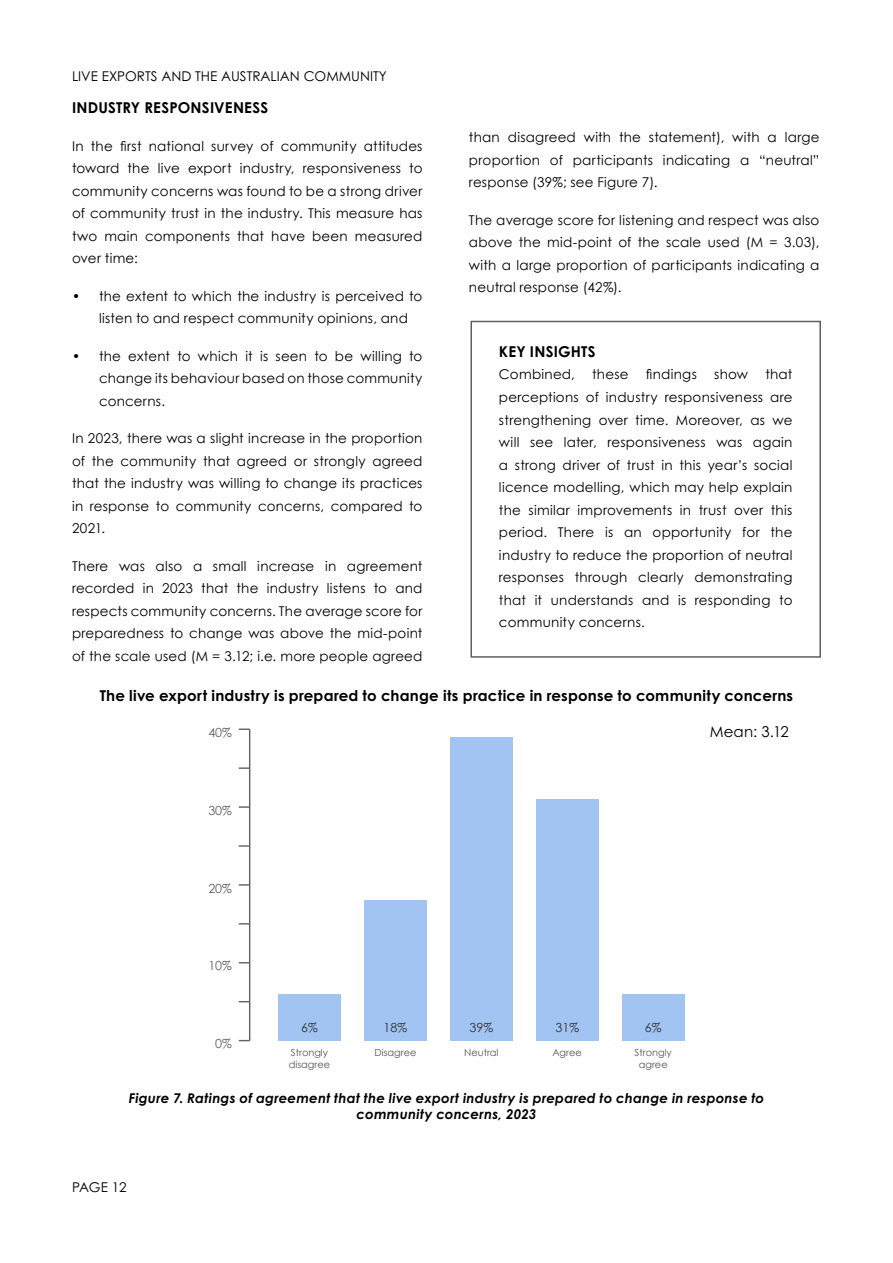
<style>
.page{position:relative;width:893px;height:1263px;background:#fff}
.page>*{position:absolute;margin:0;border:0;box-sizing:border-box;transform-origin:0 0}
.t1{font:700 15px "Century Gothic Pro";letter-spacing:.015em;color:#000101}
.t2{font:15px "Century Gothic Pro";letter-spacing:.01em;color:#000101}
.t3{font:13.5px/22.5px "Century Gothic";letter-spacing:.015em;color:#000;text-align:justify}
.t4{font:13.5px/22.5px "Century Gothic Pro";letter-spacing:.01em;color:#000101;text-align:justify}
.t5{font:italic 700 13.5px/16.2px "Century Gothic Pro";letter-spacing:.015em;color:#000101;text-align:center}
.t6{font:12.6px "Century Gothic";color:#606060}
.t7{font:12.6px "Century Gothic";color:#353535}
.t8{font:9.75px/11.7px "Century Gothic";color:#545454}
</style>
<div class="page">
<hr style="left:249px;top:729px;width:1px;height:311px;background:#606060">
<svg style="left:239px;top:884px;width:10px;height:2px"></svg>
<svg style="left:239px;top:845px;width:10px;height:2px"></svg>
<svg style="left:239px;top:806px;width:10px;height:2px"></svg>
<svg style="left:239px;top:767px;width:10px;height:2px"></svg>
<svg style="left:239px;top:728px;width:11px;height:2px"></svg>
<div style="left:622px;top:994px;width:63px;height:46px;background:#a1c4f2"></div>
<div style="left:536px;top:799px;width:63px;height:241px;background:#a1c4f2"></div>
<div style="left:450px;top:737px;width:63px;height:303px;background:#a1c4f2"></div>
<div style="left:364px;top:900px;width:63px;height:140px;background:#a1c4f2"></div>
<div style="left:278px;top:994px;width:63px;height:46px;background:#a1c4f2"></div>
<div style="left:470px;top:321px;width:351px;height:337px;border:2px solid #606061"></div>
<p class="t4" style="left:72px;top:65px;width:316px">LIVE EXPORTS AND THE AUSTRALIAN COMMUNITY</p>
<p class="t1" style="left:72px;top:98px;width:198px">INDUSTRY RESPONSIVENESS</p>
<p class="t3" style="left:72px;top:134px;width:352px">In the first national survey of community attitudes toward the live export industry, responsiveness to community concerns was found to be a strong driver of community trust in the industry. This measure has two main components that have been measured over time:</p>
<p class="t3" style="left:99px;top:284px;width:325px;text-indent:-27px">• the extent to which the industry is perceived to listen to and respect community opinions, and</p>
<p class="t3" style="left:99px;top:344px;width:325px;text-indent:-27px">• the extent to which it is seen to be willing to change its behaviour based on those community concerns.</p>
<p class="t3" style="left:72px;top:427px;width:352px">In 2023, there was a slight increase in the proportion of the community that agreed or strongly agreed that the industry was willing to change its practices in response to community concerns, compared to 2021.</p>
<p class="t3" style="left:72px;top:554px;width:352px">There was also a small increase in agreement recorded in 2023 that the industry listens to and respects community concerns. The average score for preparedness to change was above the mid-point of the scale used (M = 3.12; i.e. more people agreed</p>
<p class="t3" style="left:469px;top:126px;width:352px">than disagreed with the statement), with a large proportion of participants indicating a “neutral” response (39%; see Figure 7).</p>
<p class="t3" style="left:469px;top:208px;width:352px">The average score for listening and respect was also above the mid-point of the scale used (M = 3.03), with a large proportion of participants indicating a neutral response (42%).</p>
<p class="t1" style="left:499px;top:342px;width:98px">KEY INSIGHTS</p>
<p class="t4" style="left:499px;top:363px;width:78px">Combined,</p>
<p class="t4" style="left:592px;top:363px;width:38px">these</p>
<p class="t4" style="left:646px;top:363px;width:53px">findings</p>
<p class="t4" style="left:714px;top:363px;width:36px">show</p>
<p class="t4" style="left:499px;top:363px;width:295px;text-indent:266px">that perceptions of industry responsiveness are strengthening over time. Moreover, as we will see later, responsiveness was again a strong driver of trust in this year’s social licence modelling, which may help explain the similar improvements in trust over this period. There is an opportunity for the industry to reduce the proportion of neutral responses through clearly demonstrating that it understands and is responding to community concerns.</p>
<p class="t1" style="left:100px;top:686px;width:695px">The live export industry is prepared to change its practice in response to community concerns</p>
<p class="t2" style="left:710px;top:722px;width:80px">Mean: 3.12</p>
<p class="t6" style="left:208px;top:723px;width:25px">40%</p>
<p class="t6" style="left:208px;top:801px;width:25px">30%</p>
<p class="t6" style="left:208px;top:879px;width:25px">20%</p>
<p class="t6" style="left:208px;top:957px;width:25px">10%</p>
<p class="t6" style="left:215px;top:1035px;width:18px">0%</p>
<p class="t7" style="left:301px;top:1018px;width:18px">6%</p>
<p class="t7" style="left:384px;top:1018px;width:25px">18%</p>
<p class="t7" style="left:470px;top:1018px;width:25px">39%</p>
<p class="t7" style="left:555px;top:1018px;width:25px">31%</p>
<p class="t7" style="left:645px;top:1018px;width:18px">6%</p>
<p class="t8" style="left:289px;top:1047px;width:43px">Strongly disagree</p>
<p class="t8" style="left:375px;top:1047px;width:43px">Disagree</p>
<p class="t8" style="left:464px;top:1047px;width:36px">Neutral</p>
<p class="t8" style="left:552px;top:1047px;width:31px">Agree</p>
<p class="t8" style="left:635px;top:1047px;width:39px;text-align:center">Strongly agree</p>
<p class="t5" style="left:129px;top:1089px;width:637px">Figure 7. Ratings of agreement that the live export industry is prepared to change in response to community concerns, 2023</p>
<p class="t4" style="left:72px;top:1175px;width:56px">PAGE 12</p>
</div>
